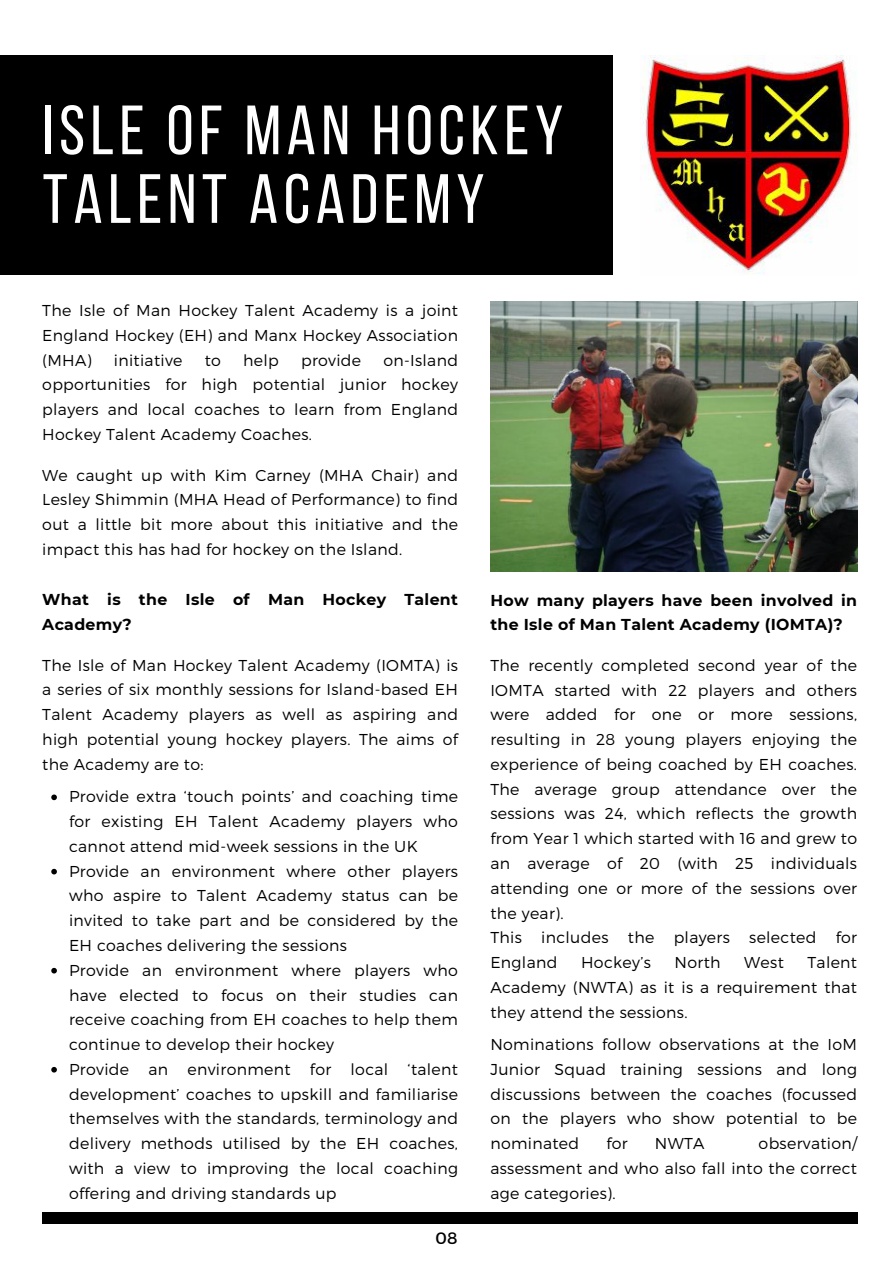
<style>
.page{position:relative;width:894px;height:1264px;background:#fff}
.page>*{position:absolute;margin:0;border:0;box-sizing:border-box;transform-origin:0 0}
.t1{font:69.45px/68.7px "Bebas Neue";letter-spacing:.08em;color:#fff}
.t2{font:16.5px "Montserrat";color:#000}
.t3{font:300 15.75px/24.8px "Montserrat";letter-spacing:.02em;color:#000;text-align:justify}
.t4{font:700 15.75px/24.8px "Montserrat";letter-spacing:.02em;color:#000}
</style>
<div class="page">
<div style="left:0;top:55px;width:321px;height:220px;background:#000"></div>
<div style="left:149px;top:55px;width:464px;height:220px;background:#000"></div>
<div style="left:42px;top:1212px;width:815px;height:11px;background:#000"></div>
<img style="left:640px;top:55px;width:217px;height:219px">
<img style="left:490px;top:301px;width:367px;height:270px">
<svg style="left:51px;top:794px;width:6px;height:6px"></svg>
<svg style="left:51px;top:868px;width:6px;height:6px"></svg>
<svg style="left:51px;top:967px;width:6px;height:6px"></svg>
<svg style="left:51px;top:1066px;width:6px;height:6px"></svg>
<h1 class="t1" style="left:43px;top:102px;width:522px">ISLE OF MAN HOCKEY<br>TALENT ACADEMY</h1>
<p class="t3" style="left:42px;top:297px;width:417px">The Isle of Man Hockey Talent Academy is a joint England Hockey (EH) and Manx Hockey Association (MHA)</p>
<p class="t3" style="left:42px;top:347px;width:417px;text-indent:341px">on-Island opportunities for high potential junior hockey players and local coaches to learn from England Hockey Talent Academy Coaches.</p>
<p class="t3" style="left:42px;top:462px;width:417px">We caught up with Kim Carney (MHA Chair) and Lesley Shimmin (MHA Head of Performance) to find out a little bit more about this initiative and the impact this has had for hockey on the Island.</p>
<p class="t4" style="left:42px;top:587px;width:417px">What is the Isle of Man Hockey Talent<br>Academy?</p>
<p class="t3" style="left:42px;top:652px;width:417px">The Isle of Man Hockey Talent Academy (IOMTA) is a series of six monthly sessions for Island-based EH Talent Academy players as well as aspiring and high potential young hockey players. The aims of the Academy are to:</p>
<p class="t3" style="left:69px;top:783px;width:390px;text-align:left">Provide extra ‘touch points’ and coaching time for existing EH Talent Academy players who cannot attend mid-week sessions in the UK Provide an environment where other players who aspire to Talent Academy status can be invited to take part and be considered by the EH coaches delivering the sessions<br>Provide an environment where players who have elected to focus on their studies can receive coaching from EH coaches to help them continue to develop their hockey<br>Provide an environment for local ‘talent development’ coaches to upskill and familiarise themselves with the standards, terminology and delivery methods utilised by the EH coaches, with a view to improving the local coaching offering and driving standards up</p>
<p class="t3" style="left:114px;top:347px;width:70px">initiative</p>
<p class="t3" style="left:205px;top:347px;width:18px">to</p>
<p class="t3" style="left:243px;top:347px;width:37px">help</p>
<p class="t3" style="left:301px;top:347px;width:62px">provide</p>
<p class="t2" style="left:435px;top:1227px;width:24px">08</p>
<p class="t4" style="left:490px;top:587px;width:368px">How many players have been involved in the Isle of Man Talent Academy (IOMTA)?</p>
<p class="t3" style="left:490px;top:652px;width:368px;text-align:left">The recently completed second year of the IOMTA started with 22 players and others were added for one or more sessions, resulting in 28 young players enjoying the experience of being coached by EH coaches.<br>The average group attendance over the sessions was 24, which reflects the growth from Year 1 which started with 16 and grew to an average of 20 (with 25 individuals attending one or more of the sessions over the year).<br>This includes the players selected for England</p>
<p class="t3" style="left:490px;top:949px;width:368px;text-indent:317px">Talent Academy (NWTA) as it is a requirement that they attend the sessions.</p>
<p class="t3" style="left:490px;top:1031px;width:368px">Nominations follow observations at the IoM Junior Squad training sessions and long discussions between the coaches (focussed on the players who show potential to be nominated</p>
<p class="t3" style="left:581px;top:949px;width:71px">Hockey’s</p>
<p class="t3" style="left:674px;top:949px;width:47px">North</p>
<p class="t3" style="left:744px;top:949px;width:41px">West</p>
<p class="t3" style="left:490px;top:1130px;width:368px;text-indent:268px">observation/ assessment and who also fall into the correct age categories).</p>
<p class="t3" style="left:606px;top:1130px;width:23px">for</p>
<p class="t3" style="left:654px;top:1130px;width:51px">NWTA</p>
</div>
